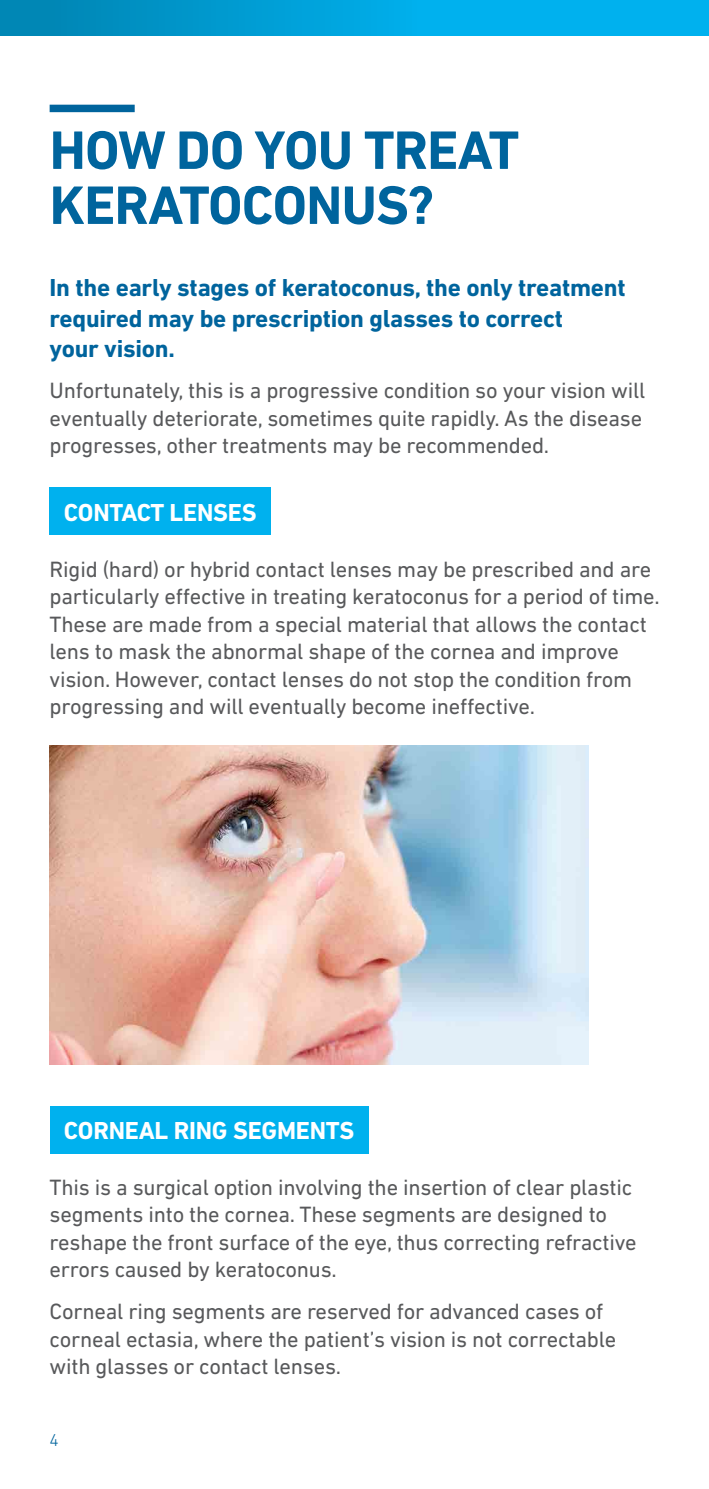
<style>
.page{position:relative;width:709px;height:1489px;background:#fff}
.page>*{position:absolute;margin:0;border:0;box-sizing:border-box;transform-origin:0 0}
.t1{font:700 55px/55px "DIN Next LT Pro";letter-spacing:-.015em;color:#00649d}
.t2{font:700 25px/30px "DIN Next LT Pro";letter-spacing:-.01em;color:#00649d}
.t3{font:700 25px "DIN Next LT Pro";letter-spacing:-.01em;color:#fff}
.t4{font:22.5px/27.5px "DIN Next LT Pro";letter-spacing:-.01em;color:#58595b}
.t5{font:300 17.5px "DIN Next LT Pro";color:#00649d}
</style>
<div class="page">
<div style="left:0;top:0;width:709px;height:35px;background:linear-gradient(to right,#0089b9,#00bcfd)"></div>
<div style="left:50px;top:105px;width:85px;height:7px;background:#00649d"></div>
<div style="left:50px;top:488px;width:221px;height:47px;background:#00b1ee"></div>
<img style="left:50px;top:745px;width:538px;height:319px">
<div style="left:50px;top:1105px;width:318px;height:48px;background:#00b1ee"></div>
<h1 class="t1" style="left:50px;top:122px;width:471px">HOW DO YOU TREAT<br>KERATOCONUS?</h1>
<p class="t2" style="left:50px;top:273px;width:577px">In the early stages of keratoconus, the only treatment required may be prescription glasses to correct<br>your vision.</p>
<p class="t4" style="left:50px;top:376px;width:597px">Unfortunately, this is a progressive condition so your vision will eventually deteriorate, sometimes quite rapidly. As the disease progresses, other treatments may be recommended.</p>
<p class="t3" style="left:64px;top:497px;width:194px">CONTACT LENSES</p>
<p class="t4" style="left:50px;top:555px;width:611px">Rigid (hard) or hybrid contact lenses may be prescribed and are particularly effective in treating keratoconus for a period of time.<br>These are made from a special material that allows the contact lens to mask the abnormal shape of the cornea and improve vision. However, contact lenses do not stop the condition from progressing and will eventually become ineffective.</p>
<p class="t3" style="left:64px;top:1115px;width:292px">CORNEAL RING SEGMENTS</p>
<p class="t4" style="left:50px;top:1173px;width:588px">This is a surgical option involving the insertion of clear plastic segments into the cornea. These segments are designed to reshape the front surface of the eye, thus correcting refractive errors caused by keratoconus.</p>
<p class="t4" style="left:50px;top:1297px;width:568px">Corneal ring segments are reserved for advanced cases of corneal ectasia, where the patient’s vision is not correctable with glasses or contact lenses.</p>
<p class="t5" style="left:50px;top:1429px;width:11px">4</p>
</div>
